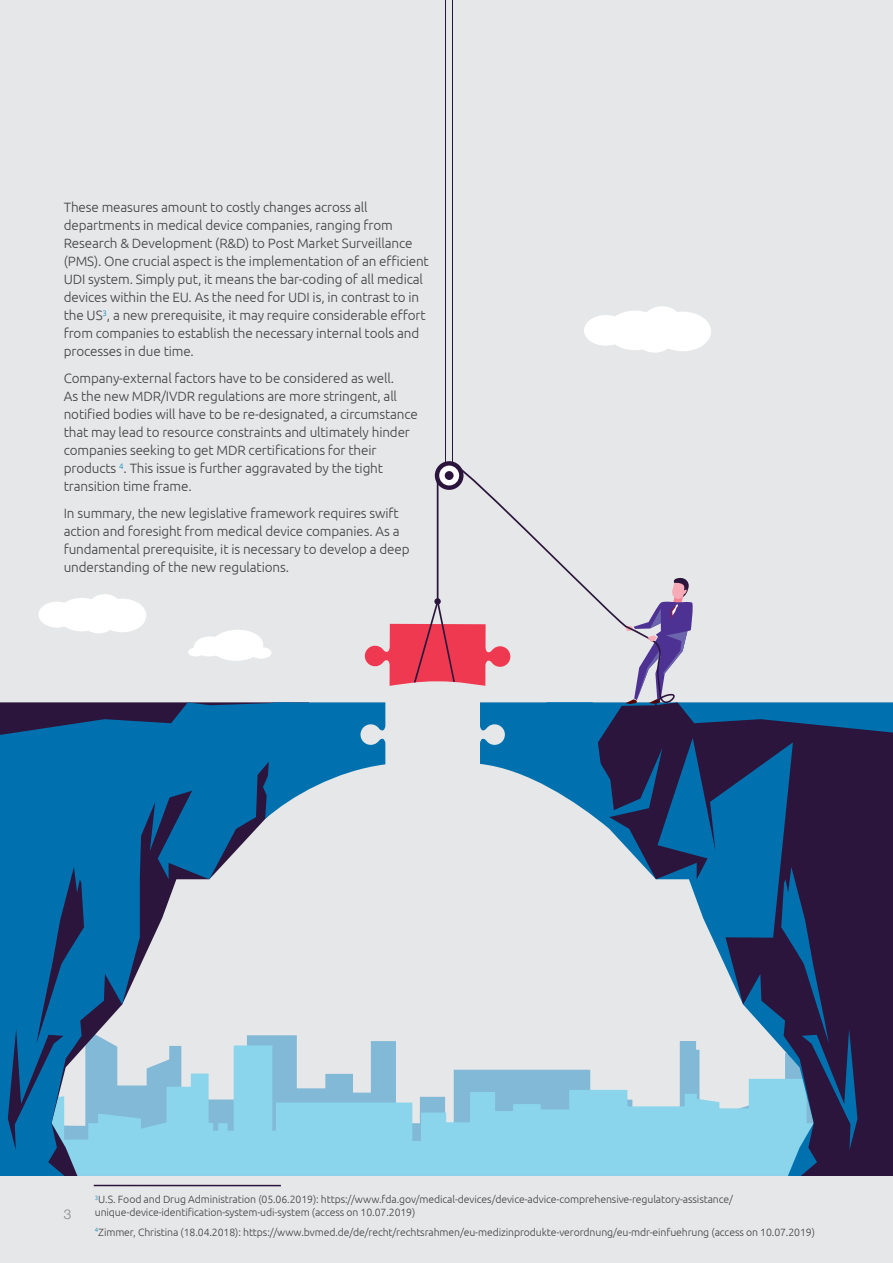
<style>
.page{position:relative;width:893px;height:1263px;background:#e6e7e8}
.page>*{position:absolute;margin:0;border:0;box-sizing:border-box;transform-origin:0 0}
.t1{font:300 13.5px/18px "Ubuntu";letter-spacing:-.01em;color:#414042}
.t2{font:300 13.5px "Helvetica Neue LT Std";color:#808285}
.t3{font:300 10.5px/12.6px "Ubuntu";letter-spacing:-.01em;color:#414042}
</style>
<div class="page">
<svg style="left:309px;top:1045px;width:238px;height:131px;fill:#8ad5ec"></svg>
<svg style="left:584px;top:306px;width:127px;height:47px"></svg>
<svg style="left:39px;top:594px;width:107px;height:39px"></svg>
<svg style="left:188px;top:630px;width:84px;height:31px"></svg>
<svg style="left:0;top:702px;width:301px;height:474px"></svg>
<svg style="left:547px;top:1069px;width:46px;height:107px;background:#89cde6"></svg>
<svg style="left:593px;top:702px;width:300px;height:474px"></svg>
<svg style="left:265px;top:702px;width:120px;height:117px"></svg>
<svg style="left:480px;top:722px;width:129px;height:106px"></svg>
<svg style="left:459px;top:465px;width:222px;height:257px"></svg>
<svg style="left:625px;top:578px;width:69px;height:126px"></svg>
<hr style="left:445px;top:0;width:1px;height:475px;background:#2b153c">
<hr style="left:452px;top:0;width:1px;height:475px;background:#2b153c">
<svg style="left:435px;top:461px;width:28px;height:29px"></svg>
<svg style="left:365px;top:466px;width:145px;height:220px"></svg>
<svg style="left:434px;top:598px;width:7px;height:7px"></svg>
<hr style="left:94px;top:1185px;width:187px;height:1px;background:#2b143d">
<p class="t1" style="left:64px;top:198px;width:367px">These measures amount to costly changes across all departments in medical device companies, ranging from Research &amp; Development (R&amp;D) to Post Market Surveillance (PMS). One crucial aspect is the implementation of an efficient UDI system. Simply put, it means the bar-coding of all medical devices within the EU. As the need for UDI is, in contrast to in the US<sup>3</sup>, a new prerequisite, it may require considerable effort from companies to establish the necessary internal tools and processes in due time.</p>
<p class="t1" style="left:64px;top:369px;width:356px">Company-external factors have to be considered as well.<br>As the new MDR/IVDR regulations are more stringent, all notified bodies will have to be re-designated, a circumstance that may lead to resource constraints and ultimately hinder companies seeking to get MDR certifications for their products <sup>4</sup>. This issue is further aggravated by the tight transition time frame.</p>
<p class="t1" style="left:64px;top:504px;width:347px">In summary, the new legislative framework requires swift action and foresight from medical device companies. As a fundamental prerequisite, it is necessary to develop a deep understanding of the new regulations.</p>
<p class="t2" style="left:64px;top:1206px;width:9px">3</p>
<p class="t3" style="left:95px;top:1193px;width:640px"><sup>3</sup>U.S. Food and Drug Administration (05.06.2019): https://www.fda.gov/medical-devices/device-advice-comprehensive-regulatory-assistance/ unique-device-identification-system-udi-system (access on 10.07.2019)</p>
<p class="t3" style="left:95px;top:1225px;width:722px"><sup>4</sup>Zimmer, Christina (18.04.2018): https://www.bvmed.de/de/recht/rechtsrahmen/eu-medizinprodukte-verordnung/eu-mdr-einfuehrung (access on 10.07.2019)</p>
</div>
